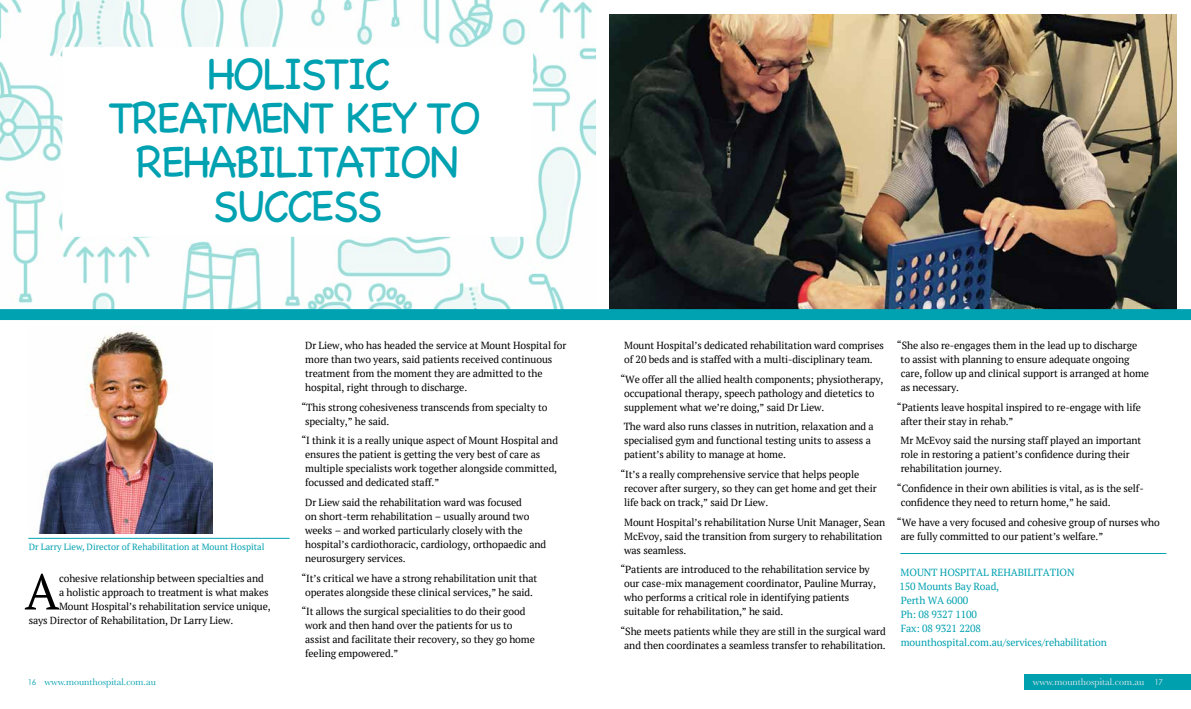
<style>
.page{position:relative;width:1191px;height:709px;background:#fff}
.page>*{position:absolute;margin:0;border:0;box-sizing:border-box;transform-origin:0 0}
.t1{font:50.3px "PT Serif";color:#000}
.t2{font:45px/44px "Chalkboard";letter-spacing:-.06em;color:#00a1b1;text-align:center}
.t3{font:10.3px/14px "PT Serif";letter-spacing:-.01em;color:#000}
.t4{font:10.3px/14px "PT Serif";letter-spacing:-.01em;color:#00a0af}
.t5{font:10px "Baskerville";color:#00a0af}
.t6{font:10px "Baskerville";color:#e2e7ea}
.t7{font:9px "PT Serif";color:#00a0af}
.s1{font-family:"Century Gothic";font-size:8px}
</style>
<div class="page">
<img style="left:609px;top:14px;width:567px;height:295px">
<img style="left:38px;top:330px;width:175px;height:203px">
<img style="left:0;top:0;width:595px;height:309px">
<div style="left:62px;top:47px;width:471px;height:190px;background:#fff"></div>
<svg style="left:0;top:309px;width:1191px;height:11px;background:#01a0b0"></svg>
<hr style="left:28px;top:538px;width:262px;height:1px;background:#00a1b1">
<hr style="left:900px;top:553px;width:266px;height:1px;background:#00a1b1">
<div style="left:1023px;top:674px;width:168px;height:16px;background:#00a0af"></div>
<h2 class="t2" style="left:108px;top:51px;width:375px">HOLISTIC<br>TREATMENT KEY TO<br>REHABILITATION<br>SUCCESS</h2>
<p class="t7" style="left:29px;top:541px;width:237px">Dr Larry Liew, Director of Rehabilitation at Mount Hospital</p>
<h1 class="t1" style="left:25px;top:559px;width:36px">A</h1>
<p class="t3" style="left:59px;top:570px;width:206px">cohesive relationship between specialties and</p>
<p class="t3" style="left:59px;top:584px;width:211px">a holistic approach to treatment is what makes</p>
<p class="t3" style="left:59px;top:598px;width:213px">Mount Hospital’s rehabilitation service unique,</p>
<p class="t3" style="left:29px;top:612px;width:206px">says Director of Rehabilitation, Dr Larry Liew.</p>
<p class="t3" style="left:305px;top:338px;width:263px">Dr Liew, who has headed the service at Mount Hospital for more than two years, said patients received continuous treatment from the moment they are admitted to the hospital, right through to discharge.</p>
<p class="t3" style="left:305px;top:400px;width:244px;text-indent:-4px">“This strong cohesiveness transcends from specialty to specialty,” he said.</p>
<p class="t3" style="left:305px;top:433px;width:254px;text-indent:-4px">“I think it is a really unique aspect of Mount Hospital and ensures the patient is getting the very best of care as multiple specialists work together alongside committed, focussed and dedicated staff.”</p>
<p class="t3" style="left:305px;top:495px;width:242px">Dr Liew said the rehabilitation ward was focused<br>on short-term rehabilitation – usually around two weeks – and worked particularly closely with the hospital’s cardiothoracic, cardiology, orthopaedic and neurosurgery services.</p>
<p class="t3" style="left:301px;top:571px;width:237px;text-align:center">“It’s critical we have a strong rehabilitation unit that operates alongside these clinical services,” he said.</p>
<p class="t3" style="left:305px;top:604px;width:231px;text-indent:-4px">“It allows the surgical specialities to do their good work and then hand over the patients for us to assist and facilitate their recovery, so they go home feeling empowered.”</p>
<p class="t3" style="left:624px;top:338px;width:261px">Mount Hospital’s dedicated rehabilitation ward comprises of 20 beds and is staffed with a multi-disciplinary team.</p>
<p class="t3" style="left:624px;top:372px;width:261px;text-indent:-4px">“We offer all the allied health components; physiotherapy, occupational therapy, speech pathology and dietetics to supplement what we’re doing,” said Dr Liew.</p>
<p class="t3" style="left:623px;top:419px;width:252px">The ward also runs classes in nutrition, relaxation and a specialised gym and functional testing units to assess a patient’s ability to manage at home.</p>
<p class="t3" style="left:624px;top:467px;width:254px;text-indent:-4px">“It’s a really comprehensive service that helps people recover after surgery, so they can get home and get their life back on track,” said Dr Liew.</p>
<p class="t3" style="left:624px;top:515px;width:263px">Mount Hospital’s rehabilitation Nurse Unit Manager, Sean<br>McEvoy, said the transition from surgery to rehabilitation was seamless.</p>
<p class="t3" style="left:624px;top:562px;width:253px;text-indent:-4px">“Patients are introduced to the rehabilitation service by our case-mix management coordinator, Pauline Murray, who performs a critical role in identifying patients suitable for rehabilitation,” he said.</p>
<p class="t3" style="left:620px;top:624px;width:267px;text-align:center">“She meets patients while they are still in the surgical ward and then coordinates a seamless transfer to rehabilitation.</p>
<p class="t3" style="left:900px;top:338px;width:250px;text-indent:-4px">“She also re-engages them in the lead up to discharge to assist with planning to ensure adequate ongoing care, follow up and clinical support is arranged at home as necessary.</p>
<p class="t3" style="left:900px;top:400px;width:242px;text-indent:-4px">“Patients leave hospital inspired to re-engage with life after their stay in rehab.”</p>
<p class="t3" style="left:900px;top:433px;width:242px">Mr McEvoy said the nursing staff played an important role in restoring a patient’s confidence during their rehabilitation journey.</p>
<p class="t3" style="left:900px;top:481px;width:244px;text-indent:-4px">“Confidence in their own abilities is vital, as is the self&shy;confidence they need to return home,” he said.</p>
<p class="t3" style="left:900px;top:515px;width:261px;text-indent:-4px">“We have a very focused and cohesive group of nurses who are fully committed to our patient’s welfare.”</p>
<p class="t4" style="left:899px;top:565px;width:209px">MOUNT HOSPITAL REHABILITATION<br>150 Mounts Bay Road,<br>Perth WA 6000<br>Ph: 08 9327 1100<br>Fax: 08 9321 2208 mounthospital.com.au/services/rehabilitation</p>
<p class="t5" style="left:28px;top:675px;width:130px"><span class="s1">16</span> www.mounthospital.com.au</p>
<p class="t6" style="left:1032px;top:675px;width:132px">www.mounthospital.com.au <span class="s1">17</span></p>
</div>
